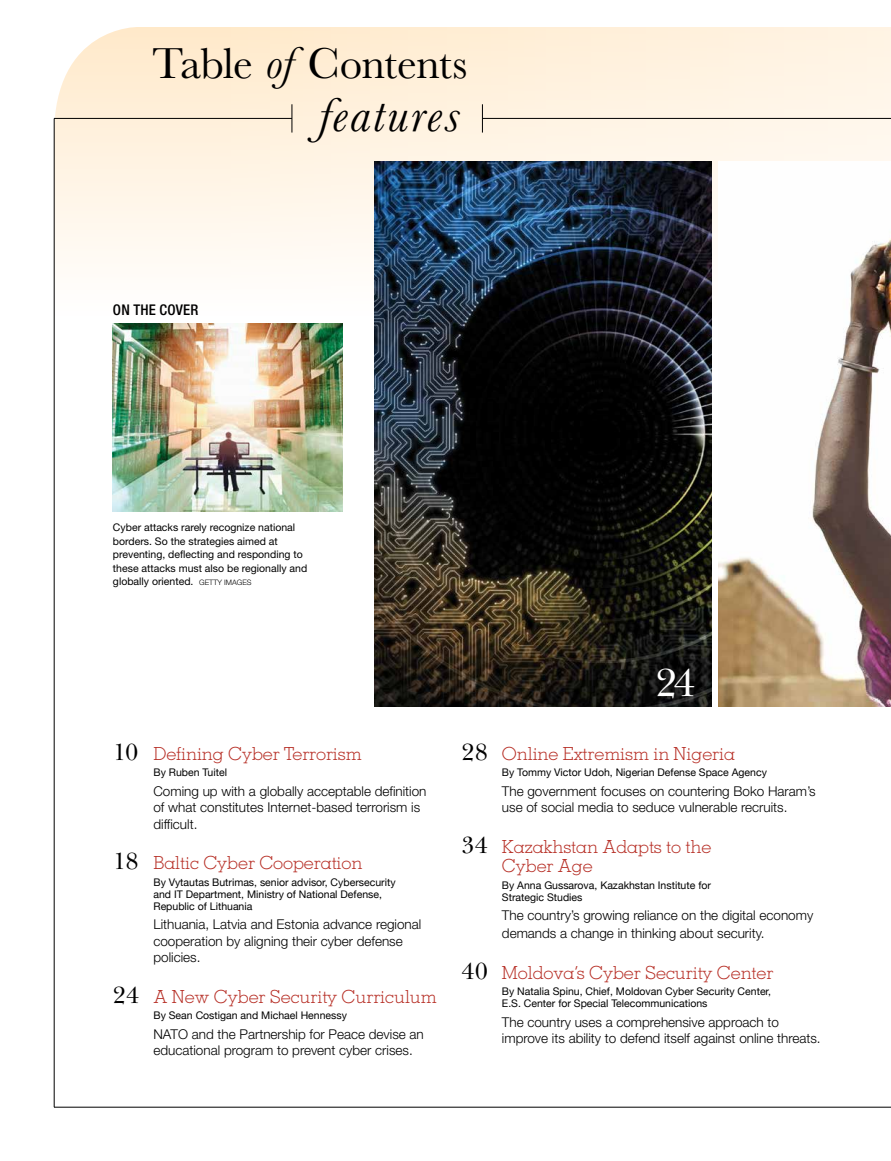
<style>
.page{position:relative;width:891px;height:1161px;background:#fff}
.page>*{position:absolute;margin:0;border:0;box-sizing:border-box;transform-origin:0 0}
.t1{font:italic 49.5px "Baskerville";letter-spacing:.045em;color:#000}
.t2{font:45px "Baskerville";letter-spacing:-.015em;color:#000}
.t3{font:39.9px "Baskerville Cyr LT Std Upright";color:#fff}
.t4{font:300 18px/19.5px "Memphis LT Std";letter-spacing:-.005em;color:#b62d24}
.t5{font:500 condensed 14.85px "Helvetica Neue LT Std";letter-spacing:.01em;color:#000}
.t6{font:300 13.5px/16.5px "Helvetica Neue LT Std";color:#000}
.t7{font:10.5px/12px "Helvetica Neue";color:#000}
.t8{font:10.5px/13.5px "Helvetica Neue LT Std";color:#000}
.s1{font-style:italic;font-size:46.5px}
.s2{font-weight:300;font-size:7.5px}
.s3{font-family:"Baskerville Cyr LT Std Upright";font-weight:400;font-size:24px;color:#000}
</style>
<div class="page">
<svg style="left:54px;top:27px;width:837px;height:485px"></svg>
<hr style="left:54px;top:118px;width:238px;height:1px;background:#000">
<svg style="left:292px;top:104px;width:1px;height:29px"></svg>
<hr style="left:54px;top:118px;width:1px;height:989px;background:#000">
<hr style="left:54px;top:1107px;width:837px;height:1px;background:#000">
<svg style="left:482px;top:104px;width:1px;height:29px"></svg>
<hr style="left:482px;top:118px;width:409px;height:1px;background:#000">
<img style="left:113px;top:323px;width:230px;height:188px">
<img style="left:718px;top:162px;width:173px;height:545px">
<img style="left:374px;top:162px;width:338px;height:545px">
<div style="left:656px;top:666px;width:43px;height:36px;background:#000;opacity:.2"></div>
<h2 class="t2" style="left:152px;top:35px;width:317px">Table <span class="s1">of</span> Contents</h2>
<h1 class="t1" style="left:319px;top:82px;width:143px">features</h1>
<p class="t5" style="left:113px;top:301px;width:87px">ON THE COVER</p>
<p class="t8" style="left:113px;top:521px;width:196px">Cyber attacks rarely recognize national borders. So the strategies aimed at preventing, deflecting and responding to these attacks must also be regionally and globally oriented. <span class="s2">GETTY IMAGES</span></p>
<h3 class="t4" style="left:113px;top:743px;width:250px"><span class="s3">10</span> Defining Cyber Terrorism</h3>
<p class="t7" style="left:153px;top:767px;width:75px">By Ruben Tuitel</p>
<p class="t6" style="left:153px;top:782px;width:275px">Coming up with a globally acceptable definition of what constitutes Internet-based terrorism is difficult.</p>
<h3 class="t4" style="left:113px;top:853px;width:251px"><span class="s3">18</span> Baltic Cyber Cooperation</h3>
<p class="t7" style="left:153px;top:876px;width:244px">By Vytautas Butrimas, senior advisor, Cybersecurity and IT Department, Ministry of National Defense,<br>Republic of Lithuania</p>
<p class="t6" style="left:153px;top:916px;width:269px">Lithuania, Latvia and Estonia advance regional cooperation by aligning their cyber defense policies.</p>
<h3 class="t4" style="left:113px;top:986px;width:325px"><span class="s3">24</span> A New Cyber Security Curriculum</h3>
<p class="t7" style="left:153px;top:1010px;width:195px">By Sean Costigan and Michael Hennessy</p>
<p class="t6" style="left:153px;top:1025px;width:272px">NATO and the Partnership for Peace devise an educational program to prevent cyber crises.</p>
<h3 class="t3" style="left:656px;top:661px;width:42px">24</h3>
<h3 class="t4" style="left:461px;top:743px;width:275px"><span class="s3">28</span> Online Extremism in Nigeria</h3>
<p class="t7" style="left:502px;top:767px;width:267px">By Tommy Victor Udoh, Nigerian Defense Space Agency</p>
<p class="t6" style="left:502px;top:782px;width:315px">The government focuses on countering Boko Haram’s use of social media to seduce vulnerable recruits.</p>
<h3 class="t4" style="left:502px;top:836px;width:211px;text-indent:-40px"><span class="s3">34</span> Kazakhstan Adapts to the<br>Cyber Age</h3>
<p class="t7" style="left:502px;top:879px;width:211px">By Anna Gussarova, Kazakhstan Institute for<br>Strategic Studies</p>
<p class="t6" style="left:502px;top:906px;width:313px;line-height:18px">The country’s growing reliance on the digital economy demands a change in thinking about security.</p>
<h3 class="t4" style="left:461px;top:962px;width:314px"><span class="s3">40</span> Moldova’s Cyber Security Center</h3>
<p class="t7" style="left:502px;top:986px;width:271px">By Natalia Spinu, Chief, Moldovan Cyber Security Center,<br>E.S. Center for Special Telecommunications</p>
<p class="t6" style="left:502px;top:1013px;width:320px">The country uses a comprehensive approach to improve its ability to defend itself against online threats.</p>
</div>
